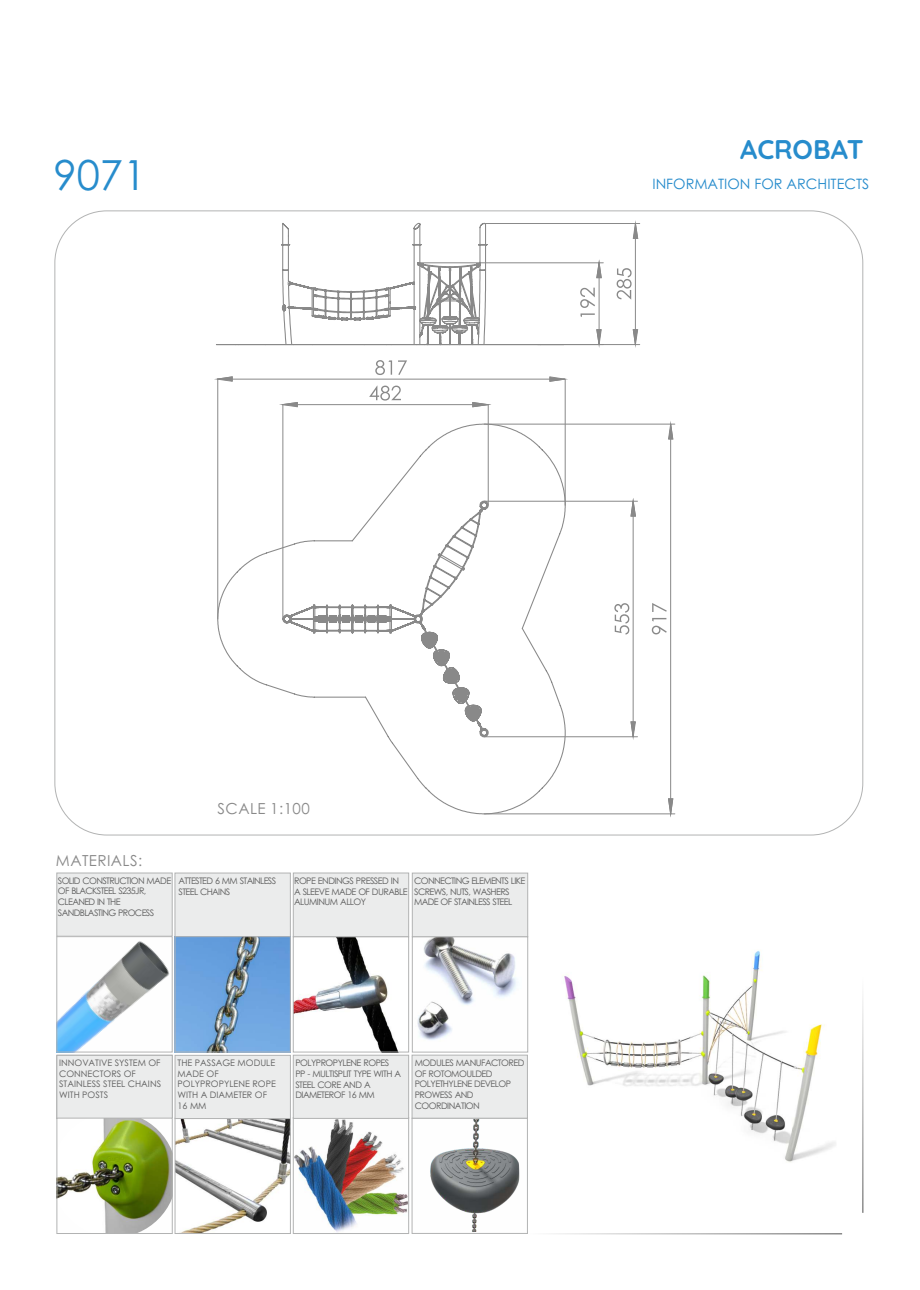
<style>
.page{position:relative;width:920px;height:1290px;background:#fff}
.page>*{position:absolute;margin:0;border:0;box-sizing:border-box;transform-origin:0 0}
.t1{font:41.4px "Century Gothic";color:#278ccc}
.t2{font:700 27px "Quicksand";letter-spacing:-.005em;color:#278ccc}
.t3{font:15.15px "Century Gothic";letter-spacing:.03em;color:#898989}
.t4{font:14.4px "Century Gothic";color:#278ccc}
.t5{font:9px/10.6px "Century Gothic";letter-spacing:-.06em;color:#5b5b5b}
.t6{font:9px/10.6px "Century Gothic";color:#5b5b5b}
</style>
<div class="page">
<img style="left:564px;top:950px;width:272px;height:212px">
<hr style="left:527px;top:1233px;width:315px;height:1px;background:#898989">
<hr style="left:862px;top:977px;width:1px;height:236px;background:#898989">
<div style="left:56px;top:1055px;width:117px;height:64px;background:#ebecec;border:1px solid #b2b3b3"></div>
<img style="left:177px;top:1120px;width:112px;height:112px">
<div style="left:175px;top:1118px;width:116px;height:116px;border:1px solid #b2b3b3"></div>
<div style="left:175px;top:1055px;width:116px;height:64px;background:#ebecec;border:1px solid #b2b3b3"></div>
<img style="left:295px;top:938px;width:103px;height:112px">
<div style="left:293px;top:936px;width:116px;height:116px;border:1px solid #b2b3b3"></div>
<div style="left:293px;top:872px;width:116px;height:65px;background:#ebecec;border:1px solid #b2b3b3"></div>
<img style="left:295px;top:1119px;width:112px;height:113px">
<div style="left:293px;top:1117px;width:116px;height:117px;border:1px solid #b2b3b3"></div>
<div style="left:293px;top:1055px;width:116px;height:64px;background:#ebecec;border:1px solid #b2b3b3"></div>
<div style="left:56px;top:872px;width:117px;height:65px;background:#ebecec;border:1px solid #b2b3b3"></div>
<div style="left:175px;top:873px;width:116px;height:64px;background:#ebecec;border:1px solid #b2b3b3"></div>
<img style="left:58px;top:1120px;width:113px;height:112px">
<div style="left:56px;top:1118px;width:117px;height:116px;border:1px solid #b2b3b3"></div>
<img style="left:417px;top:938px;width:100px;height:102px">
<div style="left:412px;top:936px;width:116px;height:116px;border:1px solid #b2b3b3"></div>
<div style="left:412px;top:873px;width:116px;height:64px;background:#ebecec;border:1px solid #b2b3b3"></div>
<hr style="left:538px;top:344px;width:102px;height:1px;background:#898989">
<hr style="left:484px;top:223px;width:156px;height:1px;background:#898989">
<hr style="left:419px;top:262px;width:184px;height:1px;background:#898989">
<svg style="left:580px;top:224px;width:59px;height:120px"></svg>
<svg style="left:216px;top:222px;width:349px;height:124px"></svg>
<svg style="left:375px;top:360px;width:32px;height:15px"></svg>
<svg style="left:369px;top:386px;width:32px;height:15px"></svg>
<hr style="left:282px;top:404px;width:206px;height:1px;background:#898989">
<hr style="left:488px;top:405px;width:1px;height:100px;background:#898989">
<hr style="left:282px;top:405px;width:1px;height:214px;background:#898989">
<hr style="left:217px;top:379px;width:348px;height:1px;background:#898989">
<hr style="left:565px;top:379px;width:1px;height:126px;background:#898989">
<hr style="left:217px;top:379px;width:1px;height:240px;background:#898989">
<hr style="left:484px;top:424px;width:191px;height:1px;background:#898989">
<hr style="left:484px;top:813px;width:191px;height:1px;background:#898989">
<hr style="left:484px;top:736px;width:153px;height:1px;background:#898989">
<hr style="left:484px;top:501px;width:153px;height:1px;background:#898989">
<svg style="left:472px;top:402px;width:17px;height:6px"></svg>
<svg style="left:281px;top:402px;width:17px;height:6px"></svg>
<svg style="left:549px;top:376px;width:17px;height:6px"></svg>
<svg style="left:216px;top:376px;width:17px;height:6px"></svg>
<svg style="left:652px;top:423px;width:22px;height:392px"></svg>
<svg style="left:614px;top:500px;width:22px;height:238px"></svg>
<svg style="left:217px;top:423px;width:349px;height:392px"></svg>
<svg style="left:424px;top:633px;width:56px;height:85px"></svg>
<div style="left:412px;top:1055px;width:116px;height:64px;background:#ebecec;border:1px solid #b2b3b3"></div>
<img style="left:430px;top:1120px;width:90px;height:112px">
<div style="left:412px;top:1118px;width:116px;height:116px;border:1px solid #b2b3b3"></div>
<img style="left:58px;top:941px;width:111px;height:109px">
<div style="left:56px;top:936px;width:117px;height:116px;border:1px solid #b2b3b3"></div>
<img style="left:177px;top:938px;width:112px;height:112px">
<div style="left:175px;top:936px;width:116px;height:116px;border:1px solid #b2b3b3"></div>
<h1 class="t1" style="left:53px;top:158px;width:94px">9071</h1>
<h2 class="t2" style="left:740px;top:132px;width:125px">ACROBAT</h2>
<h3 class="t4" style="left:652px;top:178px;width:218px">INFORMATION FOR ARCHITECTS</h3>
<h3 class="t3" style="left:56px;top:855px;width:88px">MATERIALS:</h3>
<h3 class="t3" style="left:218px;top:802px;width:94px">SCALE 1:100</h3>
<p class="t5" style="left:58px;top:876px;width:115px">SOLID CONSTRUCTION MADE<br>OF BLACKSTEEL S235JR,<br>CLEANED IN THE<br>SANDBLASTING PROCESS</p>
<p class="t5" style="left:179px;top:876px;width:99px">ATTESTED 6 MM STAINLESS<br>STEEL CHAINS</p>
<p class="t5" style="left:294px;top:876px;width:115px">ROPE ENDINGS PRESSED IN<br>A SLEEVE MADE OF DURABLE<br>ALUMINUM ALLOY</p>
<p class="t5" style="left:414px;top:876px;width:113px">CONNECTING ELEMENTS LIKE<br>SCREWS, NUTS, WASHERS<br>MADE OF STAINLESS STEEL</p>
<p class="t6" style="left:59px;top:1058px;width:103px">INNOVATIVE SYSTEM OF<br>CONNECTORS OF<br>STAINLESS STEEL CHAINS<br>WITH POSTS</p>
<p class="t5" style="left:60px;top:1058px;width:72px">KONSTRUKCJA:<br>STAL NIERDZEWNA<br>AISI304</p>
<p class="t6" style="left:178px;top:1058px;width:100px">THE PASSAGE MODULE<br>MADE OF<br>POLYPROPYLENE ROPE<br>WITH A DIAMETER OF<br>16 MM</p>
<p class="t5" style="left:295px;top:1058px;width:107px">POLYPROPYLENE ROPES<br>PP - MULTISPLIT TYPE WITH A<br>STEEL CORE AND A<br>DIAMETEROF 16 MM</p>
<p class="t5" style="left:415px;top:1058px;width:111px">MODULES MANUFACTORED<br>OF ROTOMOULDED<br>POLYETHYLENE DEVELOP<br>PROWESS AND<br>COORDINATION</p>
</div>
